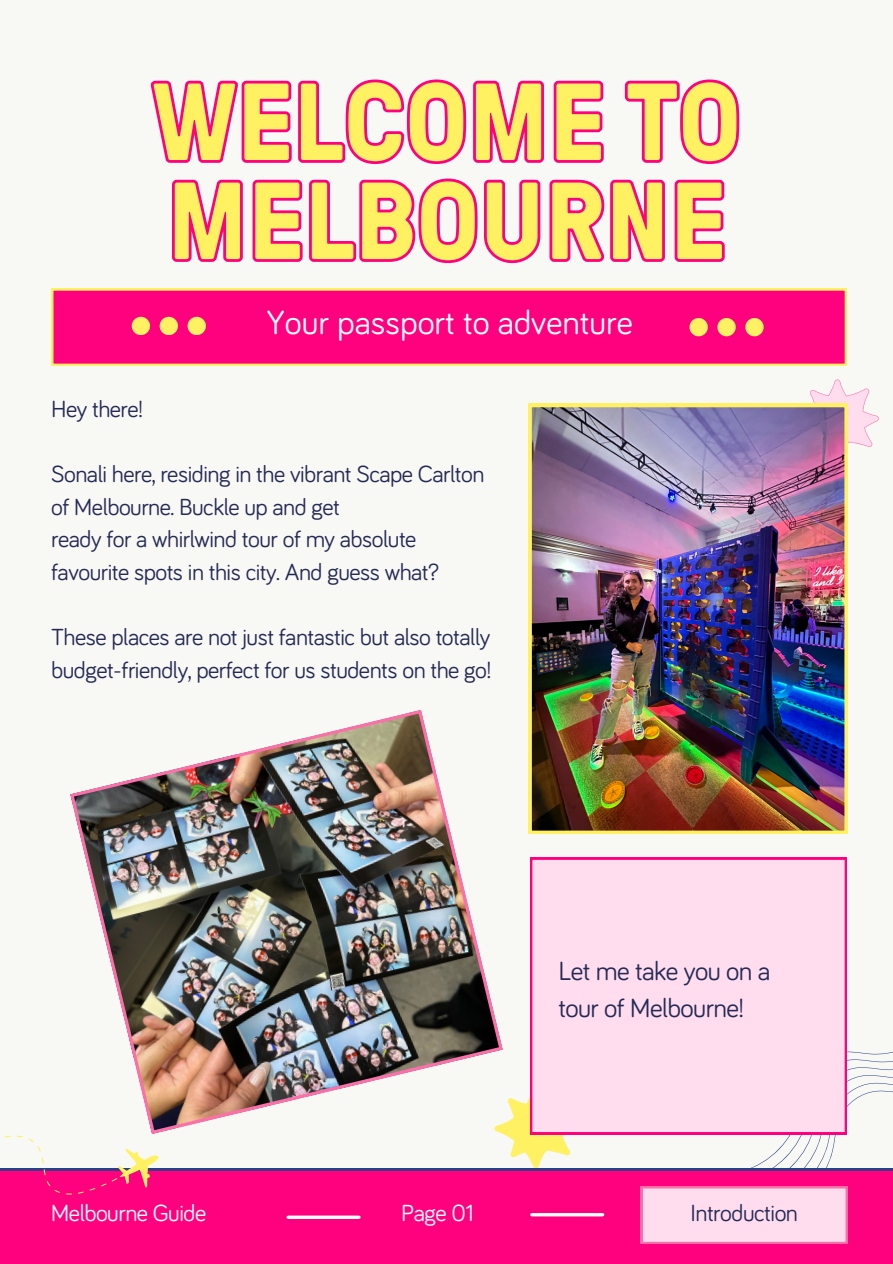
<style>
.page{position:relative;width:893px;height:1264px;background:#fff}
.page>*{position:absolute;margin:0;border:0;box-sizing:border-box;transform-origin:0 0}
.t1{font:700 109.2px/99px "GT Pressura Pro";color:#fff162}
.t2{font:34.5px "Bariol";color:#fff}
.t3{font:27px "Bariol";letter-spacing:-.02em;color:#242a56}
.t4{font:24px/32.7px "Bariol";letter-spacing:-.02em;color:#242a56}
.t5{font:24px "Bariol";letter-spacing:-.02em;color:#fff}
</style>
<div class="page">
<div style="left:0;top:0;width:892px;height:1263px;background:#f8f8f4"></div>
<svg style="left:51px;top:288px;width:795px;height:78px;background:#ff127c"></svg>
<svg style="left:503px;top:1096px;width:74px;height:72px"></svg>
<svg style="left:625px;top:1013px;width:267px;height:155px"></svg>
<div style="left:0;top:1168px;width:892px;height:95px;background:#ff007f"></div>
<svg style="left:640px;top:1175px;width:207px;height:68px;background:#feb2d7"></svg>
<hr style="left:288px;top:1215px;width:71px;height:3px;background:#fff">
<svg style="left:532px;top:1212px;width:70px;height:4px"></svg>
<svg style="left:132px;top:317px;width:18px;height:18px"></svg>
<svg style="left:160px;top:317px;width:18px;height:18px"></svg>
<svg style="left:187px;top:317px;width:19px;height:18px"></svg>
<svg style="left:689px;top:318px;width:18px;height:18px"></svg>
<svg style="left:717px;top:318px;width:18px;height:18px"></svg>
<svg style="left:745px;top:318px;width:18px;height:18px"></svg>
<svg style="left:796px;top:379px;width:83px;height:81px"></svg>
<img style="left:528px;top:404px;width:319px;height:429px">
<div style="left:530px;top:857px;width:316px;height:277px;background:#fde"></div>
<svg style="left:0;top:1135px;width:169px;height:119px"></svg>
<svg style="left:150px;top:79px;width:590px;height:85px"></svg>
<svg style="left:172px;top:178px;width:553px;height:86px"></svg>
<img style="left:70px;top:710px;width:433px;height:424px">
<p class="t1" style="left:152px;top:74px;width:590px">WELCOME TO<br>MELBOURNE</p>
<p class="t4" style="left:51px;top:393px;width:94px">Hey there!</p>
<h1 class="t2" style="left:267px;top:306px;width:367px">Your passport to adventure</h1>
<p class="t4" style="left:51px;top:459px;width:435px">Sonali here, residing in the vibrant Scape Carlton of Melbourne. Buckle up and get</p>
<p class="t4" style="left:51px;top:524px;width:389px">ready for a whirlwind tour of my absolute favourite spots in this city. And guess what?</p>
<p class="t4" style="left:51px;top:622px;width:441px">These places are not just fantastic but also totally budget-friendly, perfect for us students on the go!</p>
<p class="t3" style="left:558px;top:958px;width:213px">Let me take you on a</p>
<h3 class="t3" style="left:558px;top:995px;width:187px">tour of Melbourne!</h3>
<p class="t5" style="left:51px;top:1202px;width:156px">Melbourne Guide</p>
<p class="t5" style="left:401px;top:1202px;width:74px">Page 01</p>
<p class="t4" style="left:690px;top:1198px;width:109px">Introduction</p>
</div>
